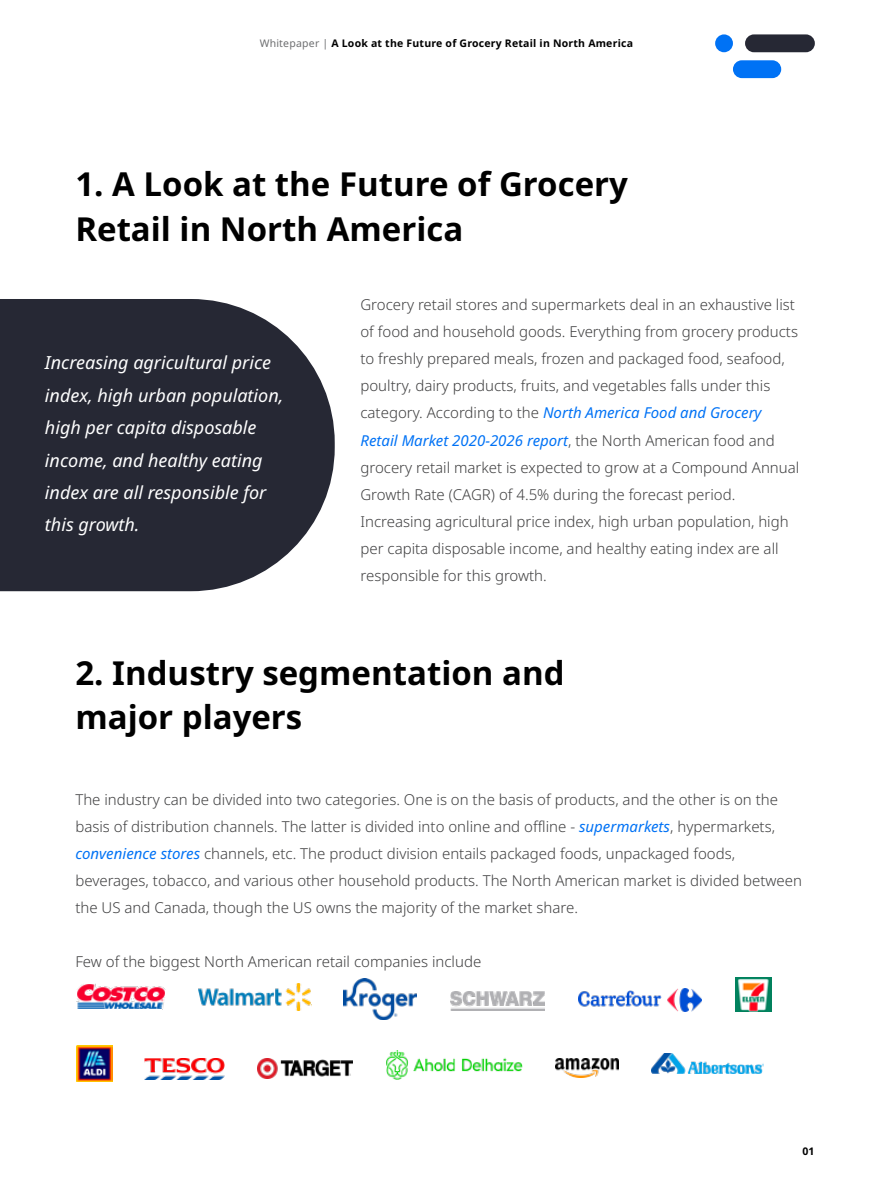
<style>
.page{position:relative;width:893px;height:1202px;background:#fff}
.page>*{position:absolute;margin:0;border:0;box-sizing:border-box;transform-origin:0 0}
.t1{font:700 33px/44.4px "Noto Sans";color:#000}
.t2{font:italic 18px/32.4px "Noto Sans";color:#fff}
.t3{font:300 15px/27px "Noto Sans";color:#404041}
.t4{font:700 10.5px "Noto Sans";letter-spacing:.02em;color:#000}
.s1{font-weight:400;color:#6d6e70}
.s2{font-weight:400;font-style:italic;color:#0072f5}
</style>
<div class="page">
<div style="left:745px;top:34px;width:70px;height:18px;background:#262834;border-radius:9px"></div>
<div style="left:733px;top:60px;width:48px;height:18px;background:#0072f5;border-radius:9px"></div>
<div style="left:715px;top:34px;width:18px;height:18px;background:#0072f5;border-radius:50%"></div>
<svg style="left:0;top:299px;width:335px;height:292px;background:#393b46"></svg>
<img style="left:199px;top:983px;width:112px;height:26px">
<img style="left:77px;top:983px;width:89px;height:26px">
<img style="left:736px;top:977px;width:35px;height:34px">
<img style="left:344px;top:978px;width:73px;height:41px">
<img style="left:451px;top:991px;width:94px;height:18px">
<img style="left:77px;top:1045px;width:36px;height:36px">
<img style="left:579px;top:988px;width:123px;height:23px">
<img style="left:145px;top:1058px;width:79px;height:21px">
<img style="left:258px;top:1058px;width:94px;height:20px">
<img style="left:386px;top:1050px;width:136px;height:29px">
<img style="left:555px;top:1058px;width:63px;height:18px">
<img style="left:652px;top:1053px;width:112px;height:20px">
<p class="t4" style="left:260px;top:36px;width:375px"><span class="s1">Whitepaper |</span> A Look at the Future of Grocery Retail in North America</p>
<h1 class="t1" style="left:75px;top:163px;width:554px">1. A Look at the Future of Grocery<br>Retail in North America</h1>
<p class="t2" style="left:45px;top:347px;width:240px">Increasing agricultural price index, high urban population, high per capita disposable income, and healthy eating index are all responsible for this growth.</p>
<p class="t3" style="left:360px;top:292px;width:440px">Grocery retail stores and supermarkets deal in an exhaustive list of food and household goods. Everything from grocery products to freshly prepared meals, frozen and packaged food, seafood, poultry, dairy products, fruits, and vegetables falls under this category. According to the <span class="s2">North America Food and Grocery Retail Market 2020-2026 report</span>, the North American food and grocery retail market is expected to grow at a Compound Annual Growth Rate (CAGR) of 4.5% during the forecast period.<br>Increasing agricultural price index, high urban population, high per capita disposable income, and healthy eating index are all responsible for this growth.</p>
<h1 class="t1" style="left:75px;top:651px;width:491px">2. Industry segmentation and major players</h1>
<p class="t3" style="left:75px;top:786px;width:728px">The industry can be divided into two categories. One is on the basis of products, and the other is on the basis of distribution channels. The latter is divided into online and offline - <span class="s2">supermarkets</span>, hypermarkets, <span class="s2">convenience stores</span> channels, etc. The product division entails packaged foods, unpackaged foods, beverages, tobacco, and various other household products. The North American market is divided between the US and Canada, though the US owns the majority of the market share.</p>
<p class="t3" style="left:75px;top:948px;width:407px">Few of the biggest North American retail companies include</p>
<p class="t4" style="left:802px;top:1143px;width:14px">01</p>
</div>
